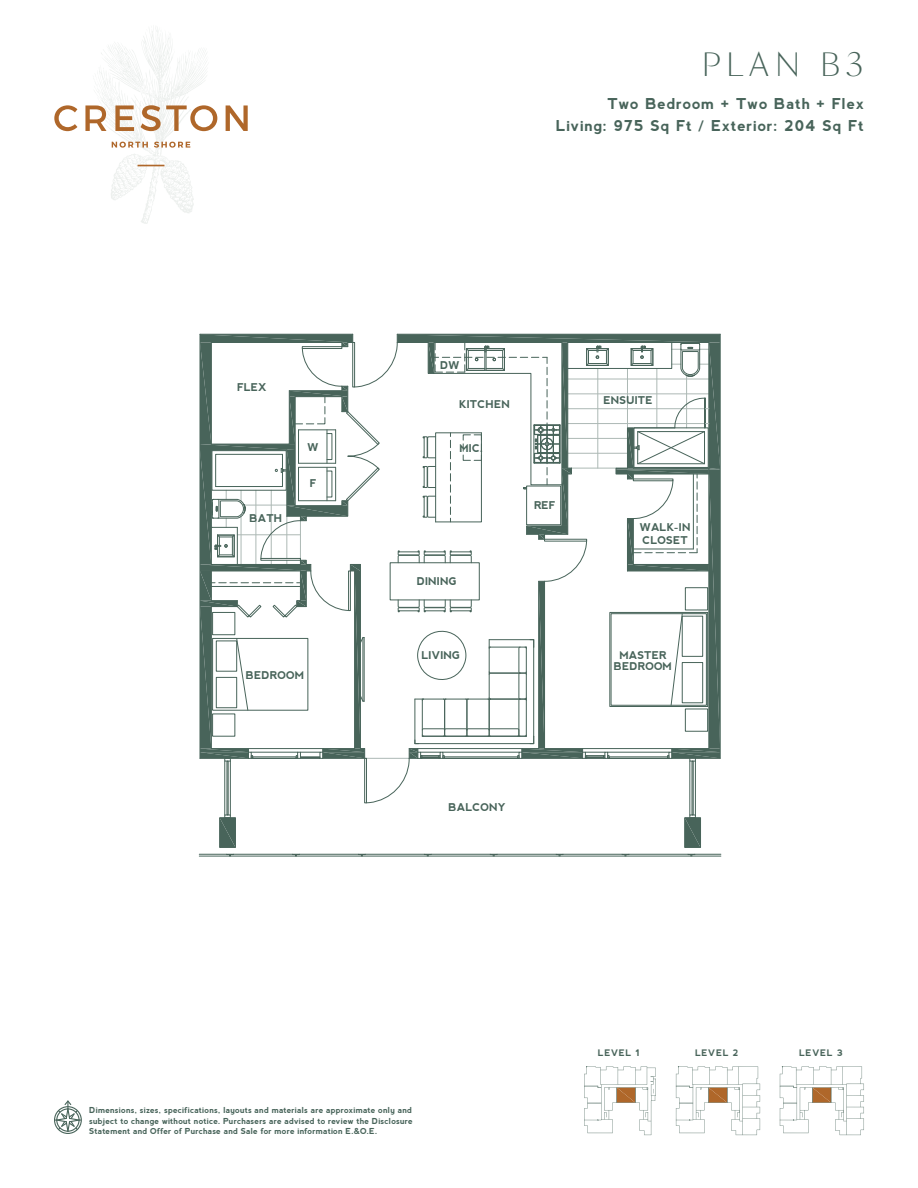
<style>
.page{position:relative;width:918px;height:1188px;background:#fff}
.page>*{position:absolute;margin:0;border:0;box-sizing:border-box;transform-origin:0 0}
.t1{font:300 30px "Sang Bleu Sans";letter-spacing:.2em;color:#48645a}
.t2{font:700 15px/22.5px "nevis";letter-spacing:.05em;color:#48645a;text-align:right}
.t3{font:700 10.8px/12.9px "nevis";color:#48645a}
.t4{font:700 9px "nevis";letter-spacing:.06em;color:#48645a}
.t5{font:700 8.25px/10.5px "nevis";letter-spacing:.02em;color:#48645a;text-align:justify}
</style>
<div class="page">
<svg style="left:54px;top:1101px;width:28px;height:33px"></svg>
<hr style="left:199px;top:334px;width:2px;height:424px;background:#48645a">
<hr style="left:720px;top:334px;width:1px;height:424px;background:#48645a">
<hr style="left:199px;top:856px;width:522px;height:1px;background:#48645a">
<svg style="left:226px;top:855px;width:8px;height:2px"></svg>
<svg style="left:292px;top:855px;width:8px;height:2px"></svg>
<svg style="left:358px;top:855px;width:8px;height:2px"></svg>
<svg style="left:424px;top:855px;width:8px;height:2px"></svg>
<svg style="left:490px;top:855px;width:8px;height:2px"></svg>
<svg style="left:556px;top:855px;width:8px;height:2px"></svg>
<svg style="left:622px;top:855px;width:8px;height:2px"></svg>
<svg style="left:688px;top:855px;width:8px;height:2px"></svg>
<hr style="left:199px;top:854px;width:522px;height:1px;background:#48645a">
<div style="left:227px;top:761px;width:2px;height:54px;border:1px solid #48645a"></div>
<svg style="left:221px;top:815px;width:13px;height:31px"></svg>
<hr style="left:224px;top:761px;width:1px;height:54px;background:#48645a">
<hr style="left:230px;top:761px;width:1px;height:54px;background:#48645a">
<div style="left:692px;top:761px;width:2px;height:54px;border:1px solid #48645a"></div>
<svg style="left:686px;top:815px;width:13px;height:31px"></svg>
<hr style="left:689px;top:761px;width:1px;height:54px;background:#48645a">
<hr style="left:695px;top:761px;width:1px;height:54px;background:#48645a">
<div style="left:684px;top:817px;width:17px;height:31px;border:1px solid #48645a"></div>
<div style="left:219px;top:817px;width:17px;height:31px;border:1px solid #48645a"></div>
<svg style="left:200px;top:334px;width:520px;height:470px"></svg>
<svg style="left:584px;top:1066px;width:72px;height:70px"></svg>
<svg style="left:676px;top:1066px;width:85px;height:70px"></svg>
<svg style="left:780px;top:1066px;width:84px;height:70px"></svg>
<svg style="left:54px;top:28px;width:194px;height:196px"></svg>
<h3 class="t3" style="left:237px;top:380px;width:31px">FLEX</h3>
<h3 class="t3" style="left:250px;top:512px;width:34px">BATH</h3>
<h3 class="t3" style="left:307px;top:441px;width:13px">W</h3>
<h3 class="t3" style="left:310px;top:477px;width:8px">F</h3>
<h3 class="t3" style="left:246px;top:669px;width:60px">BEDROOM</h3>
<h1 class="t1" style="left:701px;top:46px;width:164px">PLAN B3</h1>
<h2 class="t2" style="left:556px;top:92px;width:310px">Two Bedroom + Two Bath + Flex<br>Living: 975 Sq Ft / Exterior: 204 Sq Ft</h2>
<h3 class="t3" style="left:440px;top:358px;width:21px">DW</h3>
<h3 class="t3" style="left:459px;top:398px;width:52px">KITCHEN</h3>
<h3 class="t3" style="left:460px;top:441px;width:25px">MIC.</h3>
<h3 class="t3" style="left:534px;top:498px;width:23px">REF</h3>
<h3 class="t3" style="left:417px;top:575px;width:41px">DINING</h3>
<h3 class="t3" style="left:422px;top:649px;width:40px">LIVING</h3>
<h3 class="t3" style="left:604px;top:394px;width:51px">ENSUITE</h3>
<h3 class="t3" style="left:640px;top:521px;width:52px">WALK-IN<br>CLOSET</h3>
<h3 class="t3" style="left:614px;top:649px;width:60px;line-height:11.6px;text-align:center">MASTER<br>BEDROOM</h3>
<h3 class="t3" style="left:449px;top:801px;width:59px">BALCONY</h3>
<p class="t5" style="left:89px;top:1105px;width:325px">Dimensions, sizes, specifications, layouts and materials are approximate only and subject to change without notice. Purchasers are advised to review the Disclosure Statement and Offer of Purchase and Sale for more information E.&amp;O.E.</p>
<p class="t4" style="left:598px;top:1048px;width:43px">LEVEL 1</p>
<p class="t4" style="left:695px;top:1048px;width:45px">LEVEL 2</p>
<p class="t4" style="left:799px;top:1048px;width:45px">LEVEL 3</p>
</div>
